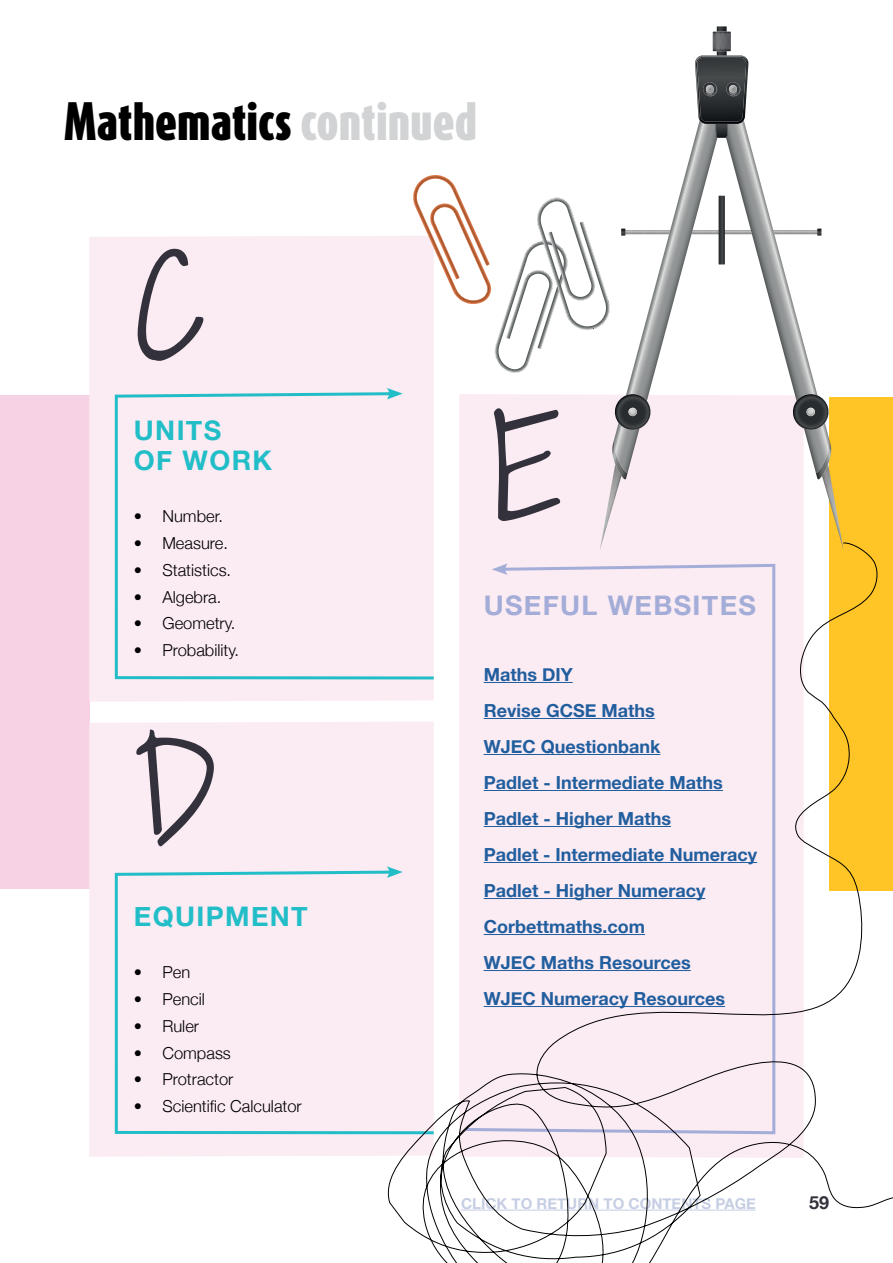
<style>
.page{position:relative;width:893px;height:1263px;background:#fff}
.page>*{position:absolute;margin:0;border:0;box-sizing:border-box;transform-origin:0 0}
.Pull_Quote_2{font:300 135px "Shadows Into";color:#33313b}
.t1{font:900 45px "Dax Compact Pro";color:#000}
.Caption_Header_-_Small{font:700 27px/30px "Helvetica Neue";letter-spacing:.05em;color:#22bec8}
.Caption_Header_-_Small-2{font:700 27px "Helvetica Neue";letter-spacing:.05em;color:#a3add8}
.Body_Copy{font:700 18px "Helvetica Neue";color:#215e9e}
.t2{font:700 18px "Helvetica Neue";color:#33313b}
.Revision_BOX{font:300 16.5px "Helvetica Neue";color:#000}
.t3{font:700 15px "Helvetica Neue";color:#c6cee4}
.s1{color:#d1d3d4}
</style>
<div class="page">
<div style="left:0;top:395px;width:89px;height:494px;background:#f7d2e4"></div>
<div style="left:829px;top:397px;width:64px;height:494px;background:#ffc425"></div>
<div style="left:89px;top:236px;width:324px;height:466px;background:#fbebf3"></div>
<div style="left:89px;top:722px;width:297px;height:435px;background:#fbebf3"></div>
<div style="left:113px;top:391px;width:321px;height:290px;background:#fbebf3"></div>
<svg style="left:387px;top:388px;width:16px;height:12px"></svg>
<div style="left:113px;top:869px;width:273px;height:267px;background:#fbebf3"></div>
<div style="left:459px;top:479px;width:345px;height:63px;background:#fbebf3"></div>
<img style="left:600px;top:479px;width:21px;height:63px">
<img style="left:823px;top:479px;width:19px;height:63px">
<svg style="left:413px;top:26px;width:418px;height:453px"></svg>
<svg style="left:386px;top:542px;width:507px;height:721px"></svg>
<p class="t1" style="left:64px;top:90px;width:415px">Mathematics <span class="s1">continued</span></p>
<p class="Pull_Quote_2" style="left:134px;top:209px;width:73px">C</p>
<p class="Caption_Header_-_Small" style="left:134px;top:416px;width:140px">UNITS<br>OF WORK</p>
<p class="Revision_BOX" style="left:134px;top:503px;width:91px">• Number.</p>
<p class="Revision_BOX" style="left:134px;top:530px;width:96px">• Measure.</p>
<p class="Revision_BOX" style="left:134px;top:557px;width:99px">• Statistics.</p>
<p class="Revision_BOX" style="left:134px;top:583px;width:89px">• Algebra.</p>
<p class="Revision_BOX" style="left:134px;top:610px;width:103px">• Geometry.</p>
<p class="Revision_BOX" style="left:134px;top:637px;width:107px">• Probability.</p>
<p class="Pull_Quote_2" style="left:134px;top:695px;width:85px">D</p>
<p class="Caption_Header_-_Small" style="left:134px;top:902px;width:175px">EQUIPMENT</p>
<p class="Revision_BOX" style="left:134px;top:959px;width:58px">• Pen</p>
<p class="Revision_BOX" style="left:134px;top:986px;width:72px">• Pencil</p>
<p class="Revision_BOX" style="left:134px;top:1013px;width:67px">• Ruler</p>
<p class="Revision_BOX" style="left:134px;top:1039px;width:98px">• Compass</p>
<p class="Revision_BOX" style="left:134px;top:1066px;width:101px">• Protractor</p>
<p class="Revision_BOX" style="left:134px;top:1093px;width:169px">• Scientific Calculator</p>
<p class="Pull_Quote_2" style="left:492px;top:370px;width:73px">E</p>
<p class="Caption_Header_-_Small-2" style="left:484px;top:584px;width:274px">USEFUL WEBSITES</p>
<p class="Body_Copy" style="left:484px;top:660px;width:90px">Maths DIY</p>
<p class="Body_Copy" style="left:484px;top:696px;width:173px">Revise GCSE Maths</p>
<p class="Body_Copy" style="left:484px;top:732px;width:178px">WJEC Questionbank</p>
<p class="Body_Copy" style="left:484px;top:768px;width:241px">Padlet - Intermediate Maths</p>
<p class="Body_Copy" style="left:484px;top:804px;width:189px">Padlet - Higher Maths</p>
<p class="Body_Copy" style="left:484px;top:840px;width:275px">Padlet - Intermediate Numeracy</p>
<p class="Body_Copy" style="left:484px;top:876px;width:223px">Padlet - Higher Numeracy</p>
<p class="Body_Copy" style="left:484px;top:912px;width:163px">Corbettmaths.com</p>
<p class="Body_Copy" style="left:484px;top:948px;width:209px">WJEC Maths Resources</p>
<p class="Body_Copy" style="left:484px;top:984px;width:243px">WJEC Numeracy Resources</p>
<p class="t3" style="left:461px;top:1191px;width:296px">CLICK TO RETURN TO CONTENTS PAGE</p>
<p class="t2" style="left:809px;top:1188px;width:22px">59</p>
</div>
